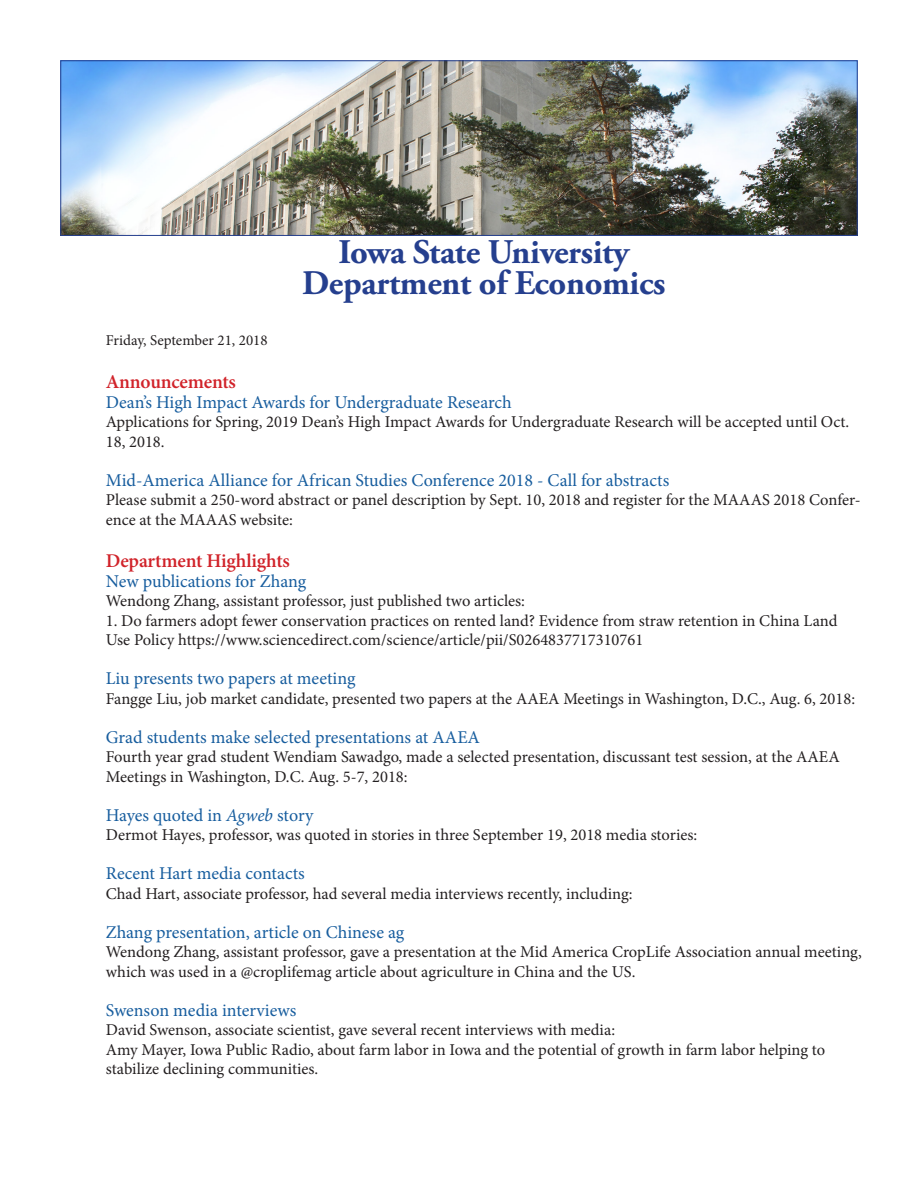
<style>
.page{position:relative;width:918px;height:1188px;background:#fff}
.page>*{position:absolute;margin:0;border:0;box-sizing:border-box;transform-origin:0 0}
.t1{font:700 34.5px "Adobe Garamond Pro";letter-spacing:-.01em;color:#253f8e}
.t2{font:600 19.5px "Minion Pro";letter-spacing:-.01em;color:#d1232a}
.Paragraph{font:18px "Minion Pro";color:#175d9e}
.Paragraph-2{font:16.5px/19.5px "Minion Pro";color:#231f20}
.Paragraph-3{font:15px "Minion Pro";color:#231f20}
.s1{font-style:italic}
</style>
<div class="page">
<img style="left:62px;top:62px;width:794px;height:172px">
<div style="left:60px;top:60px;width:798px;height:176px;border:1px solid #253f8e"></div>
<p class="t1" style="left:338px;top:232px;width:292px">Iowa State University</p>
<p class="t1" style="left:302px;top:263px;width:365px">Department of Economics</p>
<p class="Paragraph-3" style="left:106px;top:330px;width:163px">Friday, September 21, 2018</p>
<p class="t2" style="left:106px;top:368px;width:132px">Announcements</p>
<p class="Paragraph" style="left:106px;top:390px;width:407px">Dean’s High Impact Awards for Undergraduate Research</p>
<p class="Paragraph-2" style="left:106px;top:412px;width:745px">Applications for Spring, 2019 Dean’s High Impact Awards for Undergraduate Research will be accepted until Oct.<br>18, 2018.</p>
<p class="Paragraph" style="left:106px;top:468px;width:565px">Mid-America Alliance for African Studies Conference 2018 - Call for abstracts</p>
<p class="Paragraph-2" style="left:106px;top:490px;width:757px">Please submit a 250-word abstract or panel description by Sept. 10, 2018 and register for the MAAAS 2018 Confer&shy;ence at the MAAAS website:</p>
<p class="t2" style="left:106px;top:548px;width:186px">Department Highlights</p>
<p class="Paragraph" style="left:106px;top:569px;width:202px">New publications for Zhang</p>
<p class="Paragraph-2" style="left:106px;top:591px;width:421px">Wendong Zhang, assistant professor, just published two articles:</p>
<p class="Paragraph-2" style="left:106px;top:611px;width:733px">1. Do farmers adopt fewer conservation practices on rented land? Evidence from straw retention in China Land<br>Use Policy https://www.sciencedirect.com/science/article/pii/S0264837717310761</p>
<p class="Paragraph" style="left:106px;top:667px;width:251px">Liu presents two papers at meeting</p>
<p class="Paragraph-2" style="left:106px;top:689px;width:751px">Fangge Liu, job market candidate, presented two papers at the AAEA Meetings in Washington, D.C., Aug. 6, 2018:</p>
<p class="Paragraph" style="left:106px;top:725px;width:376px">Grad students make selected presentations at AAEA</p>
<p class="Paragraph-2" style="left:106px;top:747px;width:735px">Fourth year grad student Wendiam Sawadgo, made a selected presentation, discussant test session, at the AAEA<br>Meetings in Washington, D.C. Aug. 5-7, 2018:</p>
<p class="Paragraph" style="left:106px;top:803px;width:209px">Hayes quoted in <span class="s1">Agweb</span> story</p>
<p class="Paragraph-2" style="left:106px;top:825px;width:593px">Dermot Hayes, professor, was quoted in stories in three September 19, 2018 media stories:</p>
<p class="Paragraph" style="left:106px;top:862px;width:201px">Recent Hart media contacts</p>
<p class="Paragraph-2" style="left:106px;top:884px;width:528px">Chad Hart, associate professor, had several media interviews recently, including:</p>
<p class="Paragraph" style="left:106px;top:920px;width:300px">Zhang presentation, article on Chinese ag</p>
<p class="Paragraph-2" style="left:106px;top:942px;width:758px">Wendong Zhang, assistant professor, gave a presentation at the Mid America CropLife Association annual meeting, which was used in a @croplifemag article about agriculture in China and the US.</p>
<p class="Paragraph" style="left:106px;top:998px;width:192px">Swenson media interviews</p>
<p class="Paragraph-2" style="left:106px;top:1020px;width:511px">David Swenson, associate scientist, gave several recent interviews with media:</p>
<p class="Paragraph-2" style="left:106px;top:1040px;width:721px">Amy Mayer, Iowa Public Radio, about farm labor in Iowa and the potential of growth in farm labor helping to stabilize declining communities.</p>
</div>
